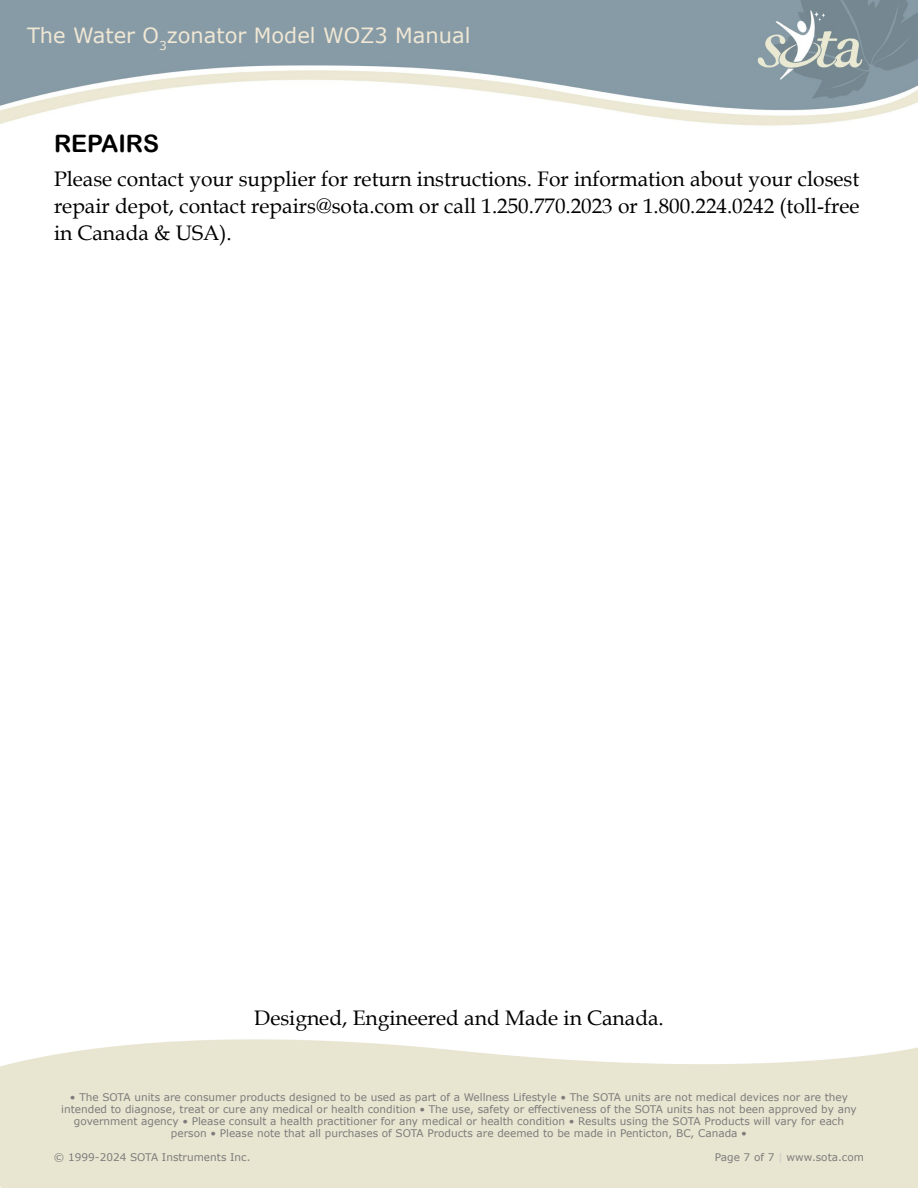
<style>
.page{position:relative;width:918px;height:1188px;background:#fff}
.page>*{position:absolute;margin:0;border:0;box-sizing:border-box;transform-origin:0 0}
.t1{font:24px "Arial Rounded MT Bold";color:#000}
.t2{font:21px/27px "Book Antiqua";color:#000;text-align:justify}
.t3{font:21px "Verdana";color:#f0e7d4}
.t4{font:10.5px/12px "Verdana";color:#7d7c7b;text-align:center}
.s1{color:#cbcaca}
</style>
<div class="page">
<img style="left:0;top:0;width:918px;height:126px">
<h2 class="t3" style="left:27px;top:21px;width:445px">The Water O<sub>3</sub>zonator Model WOZ3 Manual</h2>
<h1 class="t1" style="left:54px;top:130px;width:104px">REPAIRS</h1>
<h2 class="t2" style="left:54px;top:165px;width:807px">Please contact your supplier for return instructions. For information about your closest repair depot, contact repairs@sota.com or call 1.250.770.2023 or 1.800.224.0242 (toll-free in Canada &amp; USA).</h2>
<h2 class="t2" style="left:254px;top:1003px;width:411px">Designed, Engineered and Made in Canada.</h2>
<p class="t4" style="left:61px;top:1091px;width:797px">• The SOTA units are consumer products designed to be used as part of a Wellness Lifestyle • The SOTA units are not medical devices nor are they intended to diagnose, treat or cure any medical or health condition • The use, safety or effectiveness of the SOTA units has not been approved by any government agency • Please consult a health practitioner for any medical or health condition • Results using the SOTA Products will vary for each person • Please note that all purchases of SOTA Products are deemed to be made in Penticton, BC, Canada •</p>
<p class="t4" style="left:54px;top:1151px;width:198px">© 1999-2024 SOTA Instruments Inc.</p>
<p class="t4" style="left:715px;top:1151px;width:151px">Page 7 of 7 <span class="s1">|</span> www.sota.com</p>
</div>
